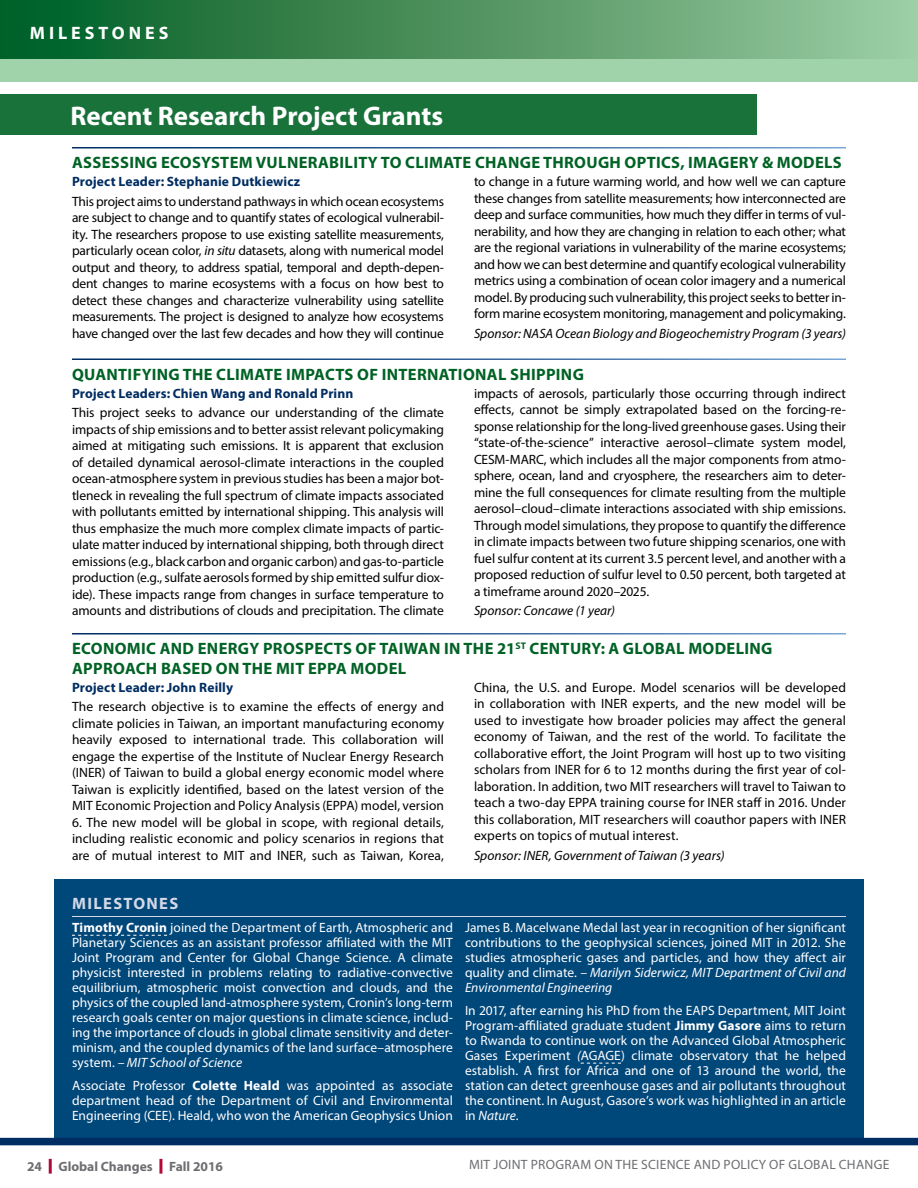
<style>
.page{position:relative;width:918px;height:1188px;background:#fff}
.page>*{position:absolute;margin:0;border:0;box-sizing:border-box;transform-origin:0 0}
.Article_Headline_-_N{font:700 27px "Myriad Pro";color:#fff}
.Section_Header__for{font:700 18px "Myriad Pro";letter-spacing:.22em;color:#fff}
.Event_Title{font:700 16.5px/19.5px "Myriad Pro";letter-spacing:.02em;color:#006225}
.Back_Cover_Header{font:700 16.5px "Myriad Pro";letter-spacing:.08em;color:#d4d8e7}
.t1{font:13.5px/16.5px "Myriad Pro";letter-spacing:-.005em;color:#000;text-align:justify}
.t2{font:13.5px/15px "Myriad Pro";letter-spacing:.005em;color:#fff;text-align:justify}
.Source{font:italic 13.5px "Myriad Pro";letter-spacing:.005em;color:#000}
.Project_leaders{font:700 13.5px "Myriad Pro";letter-spacing:.01em;color:#002d62}
.t3{font:13.5px "Myriad Pro";letter-spacing:.02em;color:#6d6e71}
.t4{font:700 13.5px "Myriad Pro";color:#6d6e71}
.s1{font-style:italic}
.s2{font-weight:700}
</style>
<div class="page">
<div style="left:0;top:94px;width:758px;height:41px;background:#1a723b"></div>
<div style="left:54px;top:879px;width:810px;height:259px;background:#00477a"></div>
<hr style="left:72px;top:916px;width:774px;height:1px;background:#d4d8e7">
<svg style="left:72px;top:935px;width:95px;height:1px"></svg>
<svg style="left:581px;top:1063px;width:40px;height:1px"></svg>
<div style="left:0;top:1138px;width:918px;height:7px;background:#002d62"></div>
<hr style="left:49px;top:1159px;width:3px;height:15px;background:#b30838">
<hr style="left:159px;top:1159px;width:3px;height:15px;background:#b30838">
<div style="left:0;top:57px;width:918px;height:25px;background:#a1d3ab"></div>
<div style="left:0;top:0;width:918px;height:58px;background:linear-gradient(to right,#005c21,#9ecba2)"></div>
<p class="Section_Header__for" style="left:30px;top:21px;width:140px">MILESTONES</p>
<p class="Article_Headline_-_N" style="left:70px;top:99px;width:374px">Recent Research Project Grants</p>
<p class="Event_Title" style="left:72px;top:152px;width:771px">ASSESSING ECOSYSTEM VULNERABILITY TO CLIMATE CHANGE THROUGH OPTICS, IMAGERY &amp; MODELS</p>
<p class="Project_leaders" style="left:72px;top:173px;width:230px">Project Leader: Stephanie Dutkiewicz</p>
<p class="t1" style="left:72px;top:193px;width:374px">This project aims to understand pathways in which ocean ecosystems are subject to change and to quantify states of ecological vulnerabil&shy;ity. The researchers propose to use existing satellite measurements, particularly ocean color, <span class="s1">in situ</span> datasets, along with numerical model output and theory, to address spatial, temporal and depth-depen&shy;dent changes to marine ecosystems with a focus on how best to detect these changes and characterize vulnerability using satellite measurements. The project is designed to analyze how ecosystems have changed over the last few decades and how they will continue</p>
<p class="t1" style="left:474px;top:173px;width:374px">to change in a future warming world, and how well we can capture these changes from satellite measurements; how interconnected are deep and surface communities, how much they differ in terms of vul&shy;nerability, and how they are changing in relation to each other; what are the regional variations in vulnerability of the marine ecosystems; and how we can best determine and quantify ecological vulnerability metrics using a combination of ocean color imagery and a numerical model. By producing such vulnerability, this project seeks to better in&shy;form marine ecosystem monitoring, management and policymaking.</p>
<p class="Source" style="left:474px;top:325px;width:373px">Sponsor: NASA Ocean Biology and Biogeochemistry Program (3 years)</p>
<p class="Event_Title" style="left:72px;top:364px;width:513px">QUANTIFYING THE CLIMATE IMPACTS OF INTERNATIONAL SHIPPING</p>
<p class="Project_leaders" style="left:72px;top:384px;width:283px">Project Leaders: Chien Wang and Ronald Prinn</p>
<p class="t1" style="left:72px;top:404px;width:374px">This project seeks to advance our understanding of the climate impacts of ship emissions and to better assist relevant policymaking aimed at mitigating such emissions. It is apparent that exclusion of detailed dynamical aerosol-climate interactions in the coupled ocean-atmosphere system in previous studies has been a major bot&shy;tleneck in revealing the full spectrum of climate impacts associated with pollutants emitted by international shipping. This analysis will thus emphasize the much more complex climate impacts of partic&shy;ulate matter induced by international shipping, both through direct emissions (e.g., black carbon and organic carbon) and gas-to-particle production (e.g., sulfate aerosols formed by ship emitted sulfur diox&shy;ide). These impacts range from changes in surface temperature to amounts and distributions of clouds and precipitation. The climate</p>
<p class="t1" style="left:474px;top:385px;width:374px">impacts of aerosols, particularly those occurring through indirect effects, cannot be simply extrapolated based on the forcing-re&shy;sponse relationship for the long-lived greenhouse gases. Using their “state-of-the-science” interactive aerosol–climate system model, CESM-MARC, which includes all the major components from atmo&shy;sphere, ocean, land and cryosphere, the researchers aim to deter&shy;mine the full consequences for climate resulting from the multiple aerosol–cloud–climate interactions associated with ship emissions.<br>Through model simulations, they propose to quantify the difference in climate impacts between two future shipping scenarios, one with fuel sulfur content at its current 3.5 percent level, and another with a proposed reduction of sulfur level to 0.50 percent, both targeted at a timeframe around 2020–2025.</p>
<p class="Source" style="left:474px;top:602px;width:143px">Sponsor: Concawe (1 year)</p>
<p class="Event_Title" style="left:72px;top:638px;width:702px">ECONOMIC AND ENERGY PROSPECTS OF TAIWAN IN THE 21<sup>ST</sup> CENTURY: A GLOBAL MODELING<br>APPROACH BASED ON THE MIT EPPA MODEL</p>
<p class="Project_leaders" style="left:72px;top:678px;width:163px">Project Leader: John Reilly</p>
<p class="t1" style="left:72px;top:698px;width:374px">The research objective is to examine the effects of energy and climate policies in Taiwan, an important manufacturing economy heavily exposed to international trade. This collaboration will engage the expertise of the Institute of Nuclear Energy Research (INER) of Taiwan to build a global energy economic model where Taiwan is explicitly identified, based on the latest version of the MIT Economic Projection and Policy Analysis (EPPA) model, version</p>
<p class="t1" style="left:72px;top:814px;width:374px">6. The new model will be global in scope, with regional details, including realistic economic and policy scenarios in regions that are of mutual interest to MIT and INER, such as Taiwan, Korea,</p>
<p class="t1" style="left:474px;top:679px;width:374px">China, the U.S. and Europe. Model scenarios will be developed in collaboration with INER experts, and the new model will be used to investigate how broader policies may affect the general economy of Taiwan, and the rest of the world. To facilitate the collaborative effort, the Joint Program will host up to two visiting scholars from INER for 6 to 12 months during the first year of col&shy;laboration. In addition, two MIT researchers will travel to Taiwan to teach a two-day EPPA training course for INER staff in 2016. Under this collaboration, MIT researchers will coauthor papers with INER experts on topics of mutual interest.</p>
<p class="Source" style="left:474px;top:847px;width:252px">Sponsor: INER, Government of Taiwan (3 years)</p>
<p class="Back_Cover_Header" style="left:72px;top:893px;width:108px">MILESTONES</p>
<p class="t2" style="left:72px;top:920px;width:383px"><span class="s2">Timothy Cronin</span> joined the Department of Earth, Atmospheric and Planetary Sciences as an assistant professor affiliated with the MIT Joint Program and Center for Global Change Science. A climate physicist interested in problems relating to radiative‐convective equilibrium, atmospheric moist convection and clouds, and the physics of the coupled land‐atmosphere system, Cronin’s long‐term research goals center on major questions in climate science, includ&shy;ing the importance of clouds in global climate sensitivity and deter&shy;minism, and the coupled dynamics of the land surface–atmosphere system. <span class="s1">– MIT School of Science</span></p>
<p class="t2" style="left:72px;top:1078px;width:383px">Associate Professor <span class="s2">Colette Heald</span> was appointed as associate department head of the Department of Civil and Environmental Engineering (CEE). Heald, who won the American Geophysics Union</p>
<p class="t2" style="left:465px;top:920px;width:383px">James B. Macelwane Medal last year in recognition of her significant contributions to the geophysical sciences, joined MIT in 2012. She studies atmospheric gases and particles, and how they affect air quality and climate. <span class="s1">– Marilyn Siderwicz, MIT Department of Civil and Environmental Engineering</span></p>
<p class="t2" style="left:465px;top:1003px;width:383px">In 2017, after earning his PhD from the EAPS Department, MIT Joint Program-affiliated graduate student <span class="s2">Jimmy Gasore</span> aims to return to Rwanda to continue work on the Advanced Global Atmospheric Gases Experiment <span class="s1">(</span>AGAGE) climate observatory that he helped establish. A first for Africa and one of 13 around the world, the station can detect greenhouse gases and air pollutants throughout the continent. In August, Gasore’s work was highlighted in an article in <span class="s1">Nature</span>.</p>
<p class="t4" style="left:27px;top:1157px;width:198px">24 Global Changes Fall 2016</p>
<p class="t3" style="left:469px;top:1156px;width:422px">MIT JOINT PROGRAM ON THE SCIENCE AND POLICY OF GLOBAL CHANGE</p>
</div>
